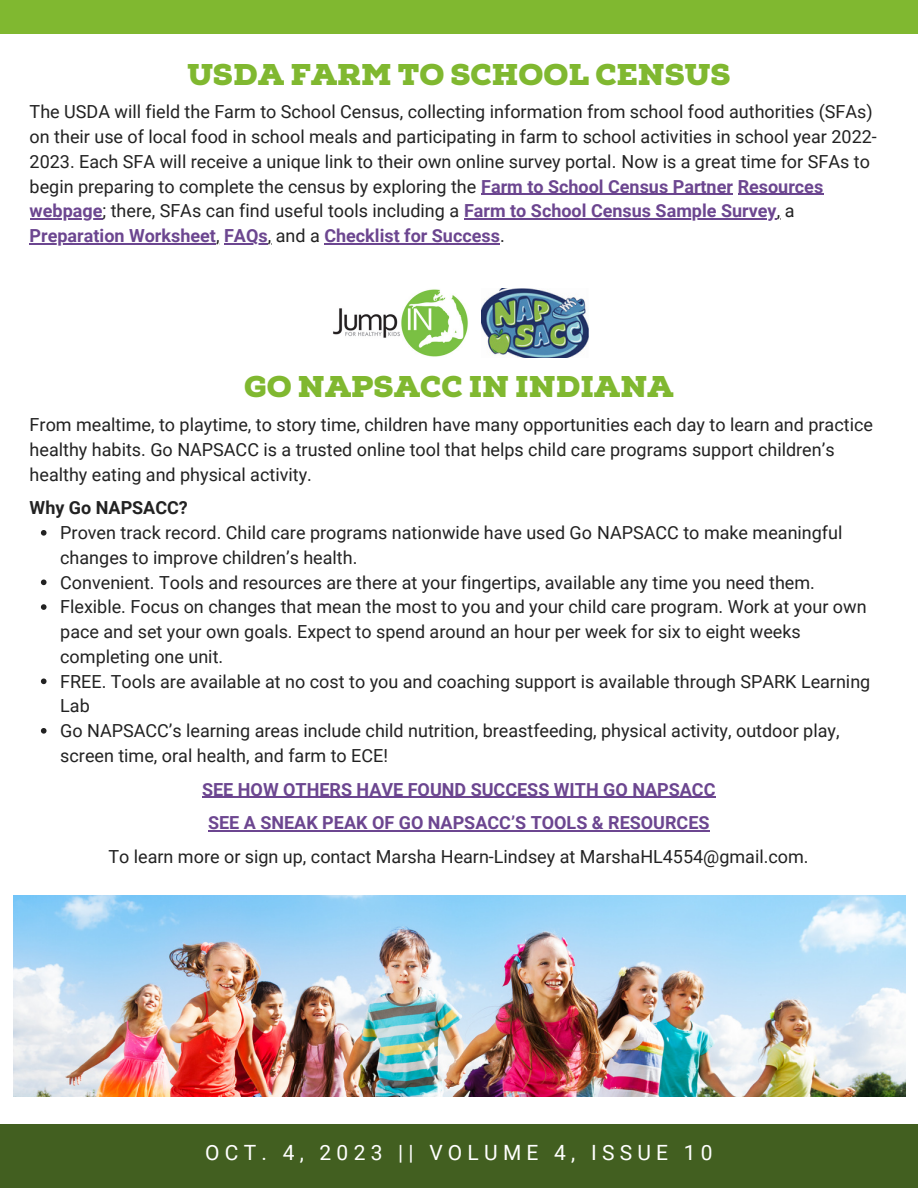
<style>
.page{position:relative;width:918px;height:1188px;background:#fff}
.page>*{position:absolute;margin:0;border:0;box-sizing:border-box;transform-origin:0 0}
.t1{font:900 30px "Nexa Slab";color:#80b830}
.t2{font:21px "Roboto";letter-spacing:.25em;color:#fff}
.t3{font:18px/24.8px "Roboto";color:#222}
.t4{font:700 18px "Roboto";color:#6c4690}
.t5{font:700 18px "Roboto";color:#222}
.s1{font-weight:700;color:#6c4690}
</style>
<div class="page">
<div style="left:0;top:0;width:918px;height:33px;background:#80b830"></div>
<div style="left:0;top:1125px;width:918px;height:63px;background:#425f20"></div>
<svg style="left:41px;top:530px;width:6px;height:6px"></svg>
<svg style="left:41px;top:580px;width:6px;height:5px"></svg>
<svg style="left:41px;top:604px;width:6px;height:6px"></svg>
<svg style="left:41px;top:679px;width:6px;height:5px"></svg>
<svg style="left:41px;top:728px;width:6px;height:6px"></svg>
<hr style="left:202px;top:797px;width:514px;height:1px;background:#6c4690">
<hr style="left:208px;top:830px;width:502px;height:2px;background:#6c4690">
<hr style="left:481px;top:194px;width:252px;height:1px;background:#6c4690">
<hr style="left:738px;top:194px;width:85px;height:1px;background:#6c4690">
<hr style="left:30px;top:219px;width:73px;height:1px;background:#6c4690">
<hr style="left:464px;top:219px;width:313px;height:1px;background:#6c4690">
<hr style="left:30px;top:243px;width:186px;height:1px;background:#6c4690">
<hr style="left:224px;top:243px;width:44px;height:1px;background:#6c4690">
<hr style="left:324px;top:243px;width:176px;height:1px;background:#6c4690">
<img style="left:13px;top:896px;width:892px;height:200px">
<img style="left:333px;top:289px;width:135px;height:68px">
<img style="left:482px;top:289px;width:106px;height:68px">
<p class="t1" style="left:187px;top:57px;width:545px">USDA FARM TO SCHOOL CENSUS</p>
<p class="t3" style="left:30px;top:100px;width:849px">The USDA will field the Farm to School Census, collecting information from school food authorities (SFAs) on their use of local food in school meals and participating in farm to school activities in school year 2022- 2023. Each SFA will receive a unique link to their own online survey portal. Now is a great time for SFAs to begin preparing to complete the census by exploring the <span class="s1">Farm to School Census Partner Resources webpage</span>; there, SFAs can find useful tools including a <span class="s1">Farm to School Census Sample Survey</span>, a <span class="s1">Preparation Worksheet</span>, <span class="s1">FAQs</span>, and a <span class="s1">Checklist for Success</span>.</p>
<p class="t1" style="left:244px;top:369px;width:431px">GO NAPSACC IN INDIANA</p>
<p class="t3" style="left:30px;top:412px;width:845px">From mealtime, to playtime, to story time, children have many opportunities each day to learn and practice healthy habits. Go NAPSACC is a trusted online tool that helps child care programs support children’s healthy eating and physical activity.</p>
<p class="t5" style="left:30px;top:498px;width:160px">Why Go NAPSACC?</p>
<p class="t3" style="left:60px;top:520px;width:784px">Proven track record. Child care programs nationwide have used Go NAPSACC to make meaningful changes to improve children’s health.</p>
<p class="t3" style="left:60px;top:570px;width:756px">Convenient. Tools and resources are there at your fingertips, available any time you need them.</p>
<p class="t3" style="left:60px;top:595px;width:808px">Flexible. Focus on changes that mean the most to you and your child care program. Work at your own pace and set your own goals. Expect to spend around an hour per week for six to eight weeks completing one unit.</p>
<p class="t3" style="left:60px;top:669px;width:812px">FREE. Tools are available at no cost to you and coaching support is available through SPARK Learning<br>Lab</p>
<p class="t3" style="left:60px;top:718px;width:781px">Go NAPSACC’s learning areas include child nutrition, breastfeeding, physical activity, outdoor play, screen time, oral health, and farm to ECE!</p>
<p class="t4" style="left:202px;top:779px;width:515px">SEE HOW OTHERS HAVE FOUND SUCCESS WITH GO NAPSACC</p>
<p class="t4" style="left:208px;top:813px;width:503px">SEE A SNEAK PEAK OF GO NAPSACC’S TOOLS &amp; RESOURCES</p>
<p class="t3" style="left:108px;top:844px;width:702px">To learn more or sign up, contact Marsha Hearn-Lindsey at MarshaHL4554@gmail.com.</p>
<p class="t2" style="left:182px;top:1141px;width:555px">JANUARY 9, 2023 || VOLUME 4, ISSUE 1</p>
<p class="t2" style="left:205px;top:1141px;width:509px">OCT. 4, 2023 || VOLUME 4, ISSUE 10</p>
</div>
